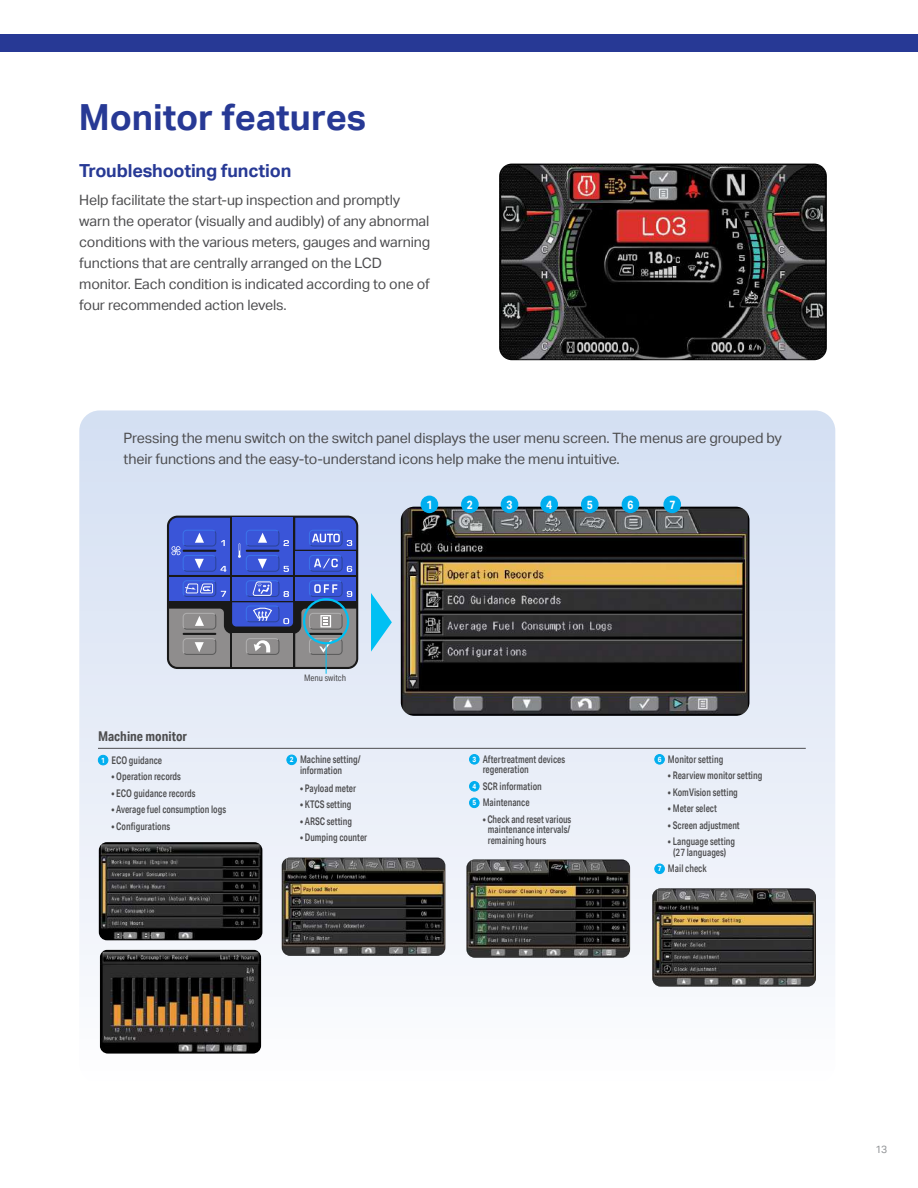
<style>
.page{position:relative;width:918px;height:1188px;background:#fff}
.page>*{position:absolute;margin:0;border:0;box-sizing:border-box;transform-origin:0 0}
.t1{font:700 36px "Aktiv Grotesk";color:#273995}
.t2{font:700 18px "Aktiv Grotesk";letter-spacing:-.01em;color:#273995}
.t3{font:14.25px/21px "Aktiv Grotesk";letter-spacing:-.01em;color:#4d4d4f}
.t4{font:700 13.5px "Aktiv Grotesk Cd";color:#4d4d4f}
.t5{font:700 12px "Aktiv Grotesk Cd";color:#fff}
.t6{font:500 10.5px/10.5px "Aktiv Grotesk Cd";color:#4d4d4f;scale:.9 1}
.t7{font:10.5px "Aktiv Grotesk";color:#939598}
.t8{font:9px "Aktiv Grotesk Cd";color:#4d4d4f}
.s1{font-weight:700;font-size:7.5px;color:#fff}
</style>
<div class="page">
<img style="left:499px;top:164px;width:328px;height:196px">
<svg style="left:79px;top:410px;width:756px;height:637px"></svg>
<img style="left:401px;top:507px;width:348px;height:209px">
<svg style="left:167px;top:516px;width:191px;height:153px"></svg>
<div style="left:421px;top:496px;width:17px;height:17px;background:#00aeef;border-radius:50%"></div>
<div style="left:581px;top:496px;width:18px;height:17px;background:#00aeef;border-radius:50%"></div>
<div style="left:461px;top:496px;width:18px;height:17px;background:#00aeef;border-radius:50%"></div>
<div style="left:501px;top:496px;width:17px;height:17px;background:#00aeef;border-radius:50%"></div>
<div style="left:540px;top:496px;width:18px;height:17px;background:#00aeef;border-radius:50%"></div>
<div style="left:622px;top:496px;width:17px;height:17px;background:#00aeef;border-radius:50%"></div>
<div style="left:663px;top:496px;width:18px;height:17px;background:#00aeef;border-radius:50%"></div>
<svg style="left:371px;top:593px;width:21px;height:59px"></svg>
<svg style="left:169px;top:518px;width:187px;height:156px;background:#5b6aae"></svg>
<div style="left:303px;top:598px;width:46px;height:46px;border:2px solid #00c0f3;border-radius:50%"></div>
<div style="left:98px;top:755px;width:10px;height:10px;background:#00aeef;border-radius:50%"></div>
<div style="left:98px;top:755px;width:10px;height:10px;border:1px solid #00aeef;border-radius:50%"></div>
<hr style="left:98px;top:748px;width:708px;height:1px;background:#4d4d4f">
<div style="left:287px;top:755px;width:9px;height:10px;background:#00aeef;border-radius:50%"></div>
<div style="left:287px;top:755px;width:10px;height:10px;border:1px solid #00aeef;border-radius:50%"></div>
<div style="left:470px;top:755px;width:9px;height:9px;background:#00aeef;border-radius:50%"></div>
<div style="left:469px;top:754px;width:10px;height:10px;border:1px solid #00aeef;border-radius:50%"></div>
<div style="left:470px;top:782px;width:9px;height:9px;background:#00aeef;border-radius:50%"></div>
<div style="left:469px;top:781px;width:10px;height:10px;border:1px solid #00aeef;border-radius:50%"></div>
<div style="left:470px;top:798px;width:9px;height:10px;background:#00aeef;border-radius:50%"></div>
<div style="left:469px;top:798px;width:10px;height:10px;border:1px solid #00aeef;border-radius:50%"></div>
<div style="left:655px;top:755px;width:9px;height:9px;background:#00aeef;border-radius:50%"></div>
<div style="left:654px;top:754px;width:11px;height:10px;border:1px solid #00aeef;border-radius:50%"></div>
<div style="left:655px;top:864px;width:9px;height:10px;background:#00aeef;border-radius:50%"></div>
<div style="left:654px;top:864px;width:11px;height:10px;border:1px solid #00aeef;border-radius:50%"></div>
<img style="left:652px;top:888px;width:164px;height:99px">
<img style="left:282px;top:858px;width:163px;height:98px">
<img style="left:466px;top:860px;width:164px;height:98px">
<img style="left:99px;top:842px;width:163px;height:98px">
<img style="left:100px;top:950px;width:161px;height:104px">
<div style="left:0;top:34px;width:918px;height:17px;background:#273995"></div>
<h1 class="t1" style="left:79px;top:96px;width:289px">Monitor features</h1>
<p class="t2" style="left:79px;top:160px;width:214px">Troubleshooting function</p>
<p class="t3" style="left:79px;top:189px;width:353px">Help facilitate the start-up inspection and promptly warn the operator (visually and audibly) of any abnormal conditions with the various meters, gauges and warning functions that are centrally arranged on the LCD monitor. Each condition is indicated according to one of four recommended action levels.</p>
<p class="t3" style="left:124px;top:428px;width:660px">Pressing the menu switch on the switch panel displays the user menu screen. The menus are grouped by their functions and the easy-to-understand icons help make the menu intuitive.</p>
<p class="t5" style="left:426px;top:497px;width:7px">1</p>
<p class="t5" style="left:467px;top:497px;width:7px">2</p>
<p class="t5" style="left:507px;top:497px;width:7px">3</p>
<p class="t5" style="left:546px;top:497px;width:7px">4</p>
<p class="t5" style="left:587px;top:497px;width:7px">5</p>
<p class="t5" style="left:628px;top:497px;width:7px">6</p>
<p class="t5" style="left:669px;top:497px;width:7px">7</p>
<p class="t4" style="left:98px;top:728px;width:91px">Machine monitor</p>
<p class="t6" style="left:101px;top:755px;width:69px"><span class="s1">1</span> ECO guidance</p>
<p class="t6" style="left:112px;top:771px;width:79px">• Operation records</p>
<p class="t6" style="left:112px;top:788px;width:95px">• ECO guidance records</p>
<p class="t6" style="left:112px;top:804px;width:129px">• Average fuel consumption logs</p>
<p class="t6" style="left:112px;top:821px;width:67px">• Configurations</p>
<p class="t8" style="left:304px;top:673px;width:44px">Menu switch</p>
<p class="t6" style="left:300px;top:754px;width:69px;text-indent:-10px"><span class="s1">2</span> Machine setting/ information</p>
<p class="t6" style="left:300px;top:783px;width:64px">• Payload meter</p>
<p class="t6" style="left:300px;top:799px;width:59px">• KTCS setting</p>
<p class="t6" style="left:300px;top:816px;width:59px">• ARSC setting</p>
<p class="t6" style="left:300px;top:832px;width:76px">• Dumping counter</p>
<p class="t6" style="left:483px;top:754px;width:93px;text-indent:-10px"><span class="s1">3</span> Aftertreatment devices regeneration</p>
<p class="t6" style="left:472px;top:778px;width:79px;line-height:16.5px"><span class="s1">4</span> SCR information<br><span class="s1">5</span> Maintenance</p>
<p class="t6" style="left:488px;top:814px;width:94px;text-align:justify;text-indent:-5px">• Check and reset various maintenance intervals/ remaining hours</p>
<p class="t6" style="left:658px;top:754px;width:74px"><span class="s1">6</span> Monitor setting</p>
<p class="t6" style="left:668px;top:770px;width:106px">• Rearview monitor setting</p>
<p class="t6" style="left:668px;top:787px;width:79px">• KomVision setting</p>
<p class="t6" style="left:668px;top:803px;width:56px">• Meter select</p>
<p class="t6" style="left:668px;top:820px;width:81px">• Screen adjustment</p>
<p class="t6" style="left:668px;top:836px;width:76px;text-align:center">• Language setting (27 languages)</p>
<p class="t6" style="left:658px;top:863px;width:56px"><span class="s1">7</span> Mail check</p>
<p class="t7" style="left:875px;top:1143px;width:14px">13</p>
</div>
